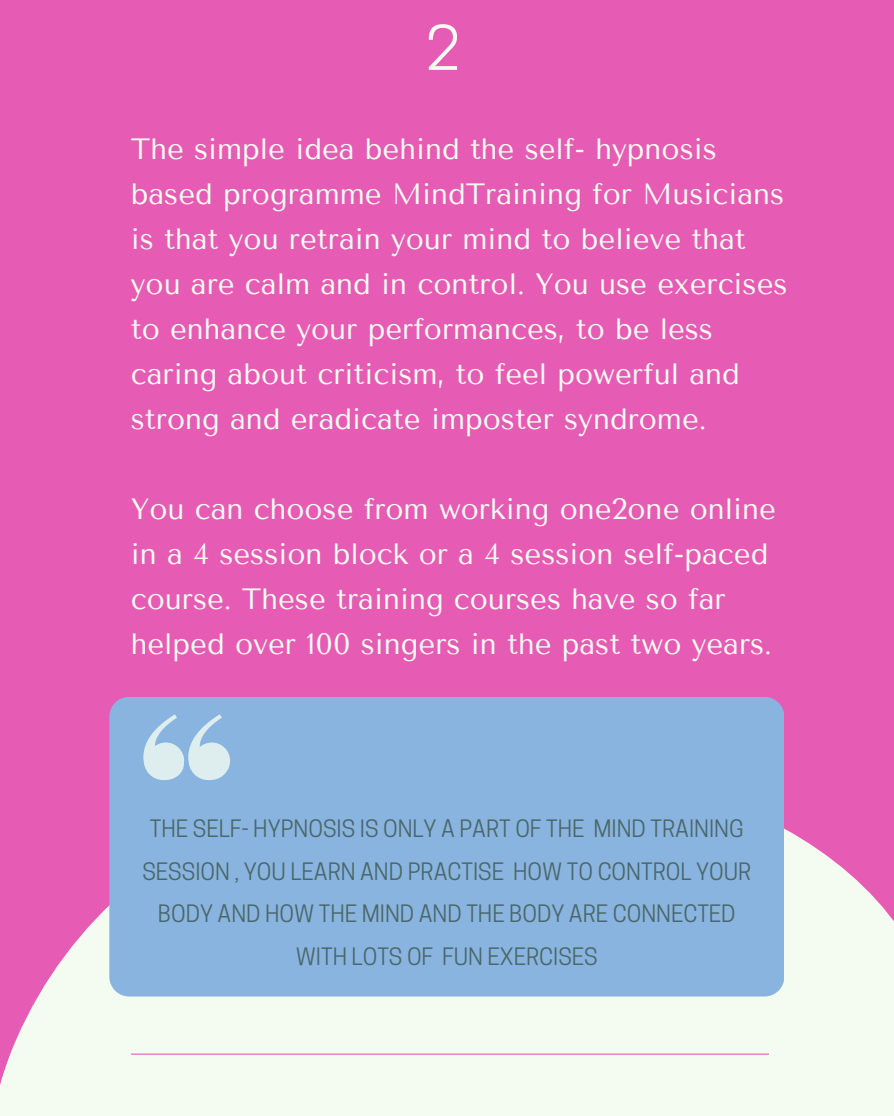
<style>
.page{position:relative;width:894px;height:1116px;background:#fff}
.page>*{position:absolute;margin:0;border:0;box-sizing:border-box;transform-origin:0 0}
.t1{font:57.75px "Cooper Hewitt";color:#f4fcf1}
.t2{font:29.25px/45px "Tenor Sans";color:#f4fcf1}
.t3{font:22.5px/42.8px "Cooper Hewitt";color:#4a6769;text-align:center}
</style>
<div class="page">
<div style="left:0;top:0;width:893px;height:1116px;background:#e65cb4"></div>
<svg style="left:0;top:697px;width:893px;height:419px;fill:#f4fcf1"></svg>
<div style="left:109px;top:697px;width:674px;height:300px;background:#89b4df;border-radius:20px"></div>
<svg style="left:143px;top:714px;width:87px;height:66px"></svg>
<hr style="left:131px;top:1054px;width:637px;height:1px;background:#e65cb4">
<p class="t1" style="left:425px;top:27px;width:36px">2</p>
<h1 class="t2" style="left:131px;top:127px;width:658px">The simple idea behind the self- hypnosis based programme MindTraining for Musicians is that you retrain your mind to believe that you are calm and in control. You use exercises to enhance your performances, to be less caring about criticism, to feel powerful and strong and eradicate imposter syndrome.</h1>
<p class="t2" style="left:131px;top:487px;width:646px">You can choose from working one2one online in a 4 session block or a 4 session self-paced course. These training courses have so far helped over 100 singers in the past two years.</p>
<h1 class="t3" style="left:142px;top:810px;width:610px">THE SELF- HYPNOSIS IS ONLY A PART OF THE MIND TRAINING SESSION , YOU LEARN AND PRACTISE HOW TO CONTROL YOUR BODY AND HOW THE MIND AND THE BODY ARE CONNECTED WITH LOTS OF FUN EXERCISES</h1>
</div>
